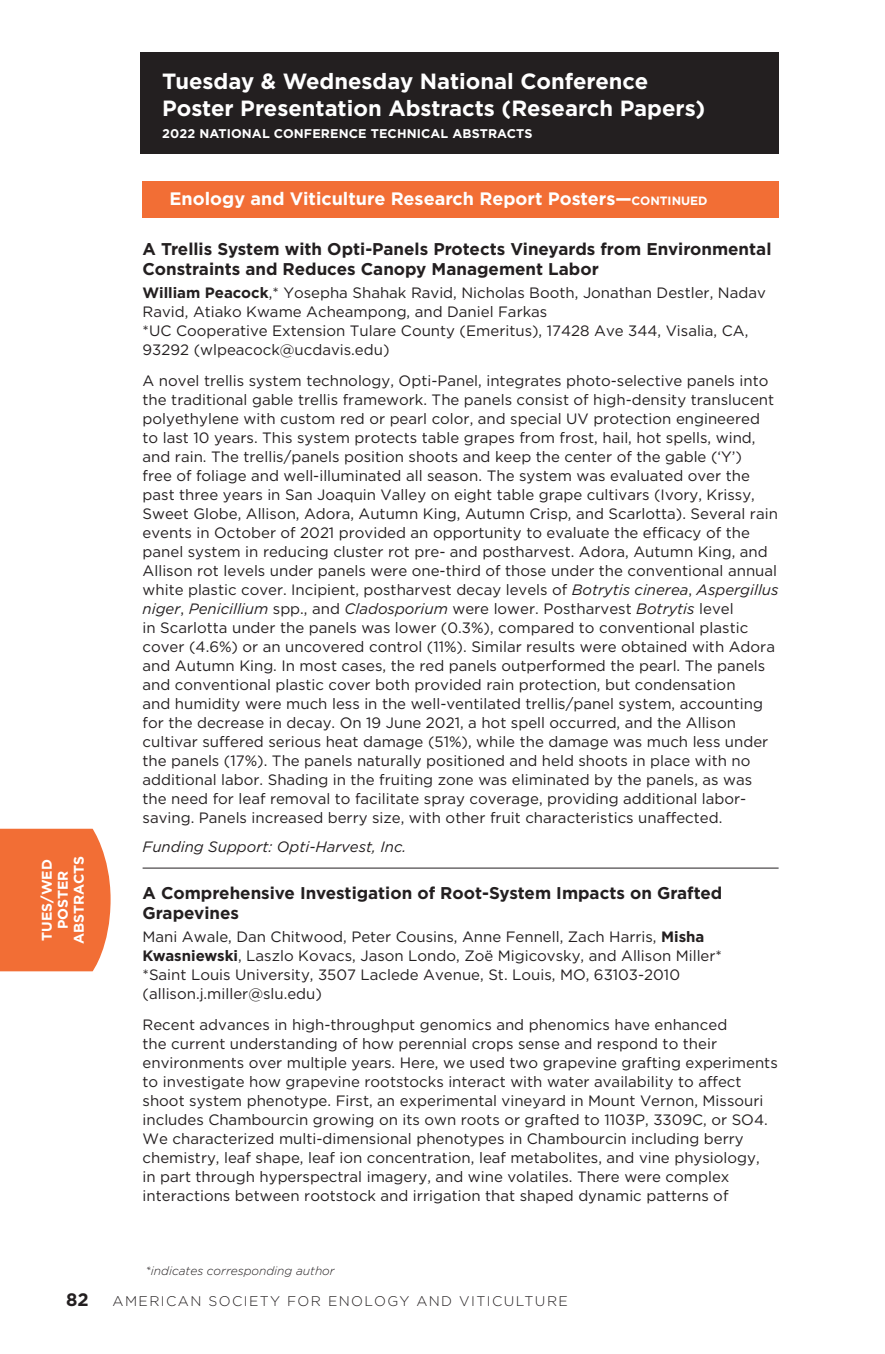
<style>
.page{position:relative;width:885px;height:1354px;background:#fff}
.page>*{position:absolute;margin:0;border:0;box-sizing:border-box;transform-origin:0 0}
.t1{font:700 22px/26.4px "Gotham HTF";color:#fff}
.t2{font:700 18px "Gotham HTF";color:#fff}
.t3{font:700 18px "Gotham HTF";color:#231f20}
.Title-1{font:700 17px/20px "Gotham HTF";color:#231f20}
.body_text{font:15px/19px "Gotham HTF";color:#231f20}
.author-info{font:15px/19px "Gotham HTF";color:#231f20}
.author-info_copy{font:15px/19px "Gotham HTF";color:#231f20}
.Funding{font:italic 15px "Gotham HTF";color:#231f20}
.t4{font:300 14px "Gotham HTF";letter-spacing:.1em;color:#231f20}
.t5{font:700 14px/16px "Gotham HTF";color:#fff;text-align:center}
.t6{font:700 12.6px "Gotham HTF";letter-spacing:.01em;color:#fff}
.t7{font:italic 300 12px "Gotham HTF";color:#231f20}
.s1{font-size:12px}
.s2{font-weight:700}
.s3{font-style:italic}
</style>
<div class="page">
<div style="left:140px;top:53px;width:639px;height:101px;background:#231f20"></div>
<div style="left:143px;top:182px;width:636px;height:36px;background:#f26e35"></div>
<hr style="left:143px;top:867px;width:636px;height:1px;background:#231f20">
<div style="left:0;top:829px;width:111px;height:142px;background:#f26e35"></div>
<p class="t5" style="left:38px;top:944px;width:89px;rotate:-90deg">TUES/WED<br>POSTER<br>ABSTRACTS</p>
<h1 class="t1" style="left:162px;top:68px;width:544px">Tuesday &amp; Wednesday National Conference<br>Poster Presentation Abstracts (Research Papers)</h1>
<p class="t6" style="left:162px;top:126px;width:372px">2022 NATIONAL CONFERENCE TECHNICAL ABSTRACTS</p>
<p class="t2" style="left:170px;top:188px;width:540px">Enology and Viticulture Research Report Posters—<span class="s1">CONTINUED</span></p>
<p class="Title-1" style="left:143px;top:238px;width:630px">A Trellis System with Opti-Panels Protects Vineyards from Environmental<br>Constraints and Reduces Canopy Management Labor</p>
<p class="author-info" style="left:143px;top:283px;width:625px"><span class="s2">William Peacock</span>,* Yosepha Shahak Ravid, Nicholas Booth, Jonathan Destler, Nadav<br>Ravid, Atiako Kwame Acheampong, and Daniel Farkas</p>
<p class="author-info_copy" style="left:143px;top:321px;width:607px">*UC Cooperative Extension Tulare County (Emeritus), 17428 Ave 344, Visalia, CA,<br>93292 (wlpeacock@ucdavis.edu)</p>
<p class="body_text" style="left:143px;top:370px;width:637px">A novel trellis system technology, Opti-Panel, integrates photo-selective panels into the traditional gable trellis framework. The panels consist of high-density translucent polyethylene with custom red or pearl color, and special UV protection engineered to last 10 years. This system protects table grapes from frost, hail, hot spells, wind, and rain. The trellis/panels position shoots and keep the center of the gable (‘Y’)<br>free of foliage and well-illuminated all season. The system was evaluated over the past three years in San Joaquin Valley on eight table grape cultivars (Ivory, Krissy, Sweet Globe, Allison, Adora, Autumn King, Autumn Crisp, and Scarlotta). Several rain events in October of 2021 provided an opportunity to evaluate the efficacy of the panel system in reducing cluster rot pre- and postharvest. Adora, Autumn King, and Allison rot levels under panels were one-third of those under the conventional annual white plastic cover. Incipient, postharvest decay levels of <span class="s3">Botrytis cinerea</span>, <span class="s3">Aspergillus niger</span>, <span class="s3">Penicillium</span> spp., and <span class="s3">Cladosporium</span> were lower. Postharvest <span class="s3">Botrytis</span> level<br>in Scarlotta under the panels was lower (0.3%), compared to conventional plastic cover (4.6%) or an uncovered control (11%). Similar results were obtained with Adora and Autumn King. In most cases, the red panels outperformed the pearl. The panels and conventional plastic cover both provided rain protection, but condensation<br>and humidity were much less in the well-ventilated trellis/panel system, accounting for the decrease in decay. On 19 June 2021, a hot spell occurred, and the Allison cultivar suffered serious heat damage (51%), while the damage was much less under the panels (17%). The panels naturally positioned and held shoots in place with no additional labor. Shading in the fruiting zone was eliminated by the panels, as was the need for leaf removal to facilitate spray coverage, providing additional labor&shy;saving. Panels increased berry size, with other fruit characteristics unaffected.</p>
<p class="Funding" style="left:143px;top:838px;width:265px">Funding Support: Opti-Harvest, Inc.</p>
<p class="Title-1" style="left:143px;top:882px;width:581px">A Comprehensive Investigation of Root-System Impacts on Grafted<br>Grapevines</p>
<p class="author-info" style="left:143px;top:927px;width:581px">Mani Awale, Dan Chitwood, Peter Cousins, Anne Fennell, Zach Harris, <span class="s2">Misha<br>Kwasniewski</span>, Laszlo Kovacs, Jason Londo, Zoë Migicovsky, and Allison Miller*</p>
<p class="author-info_copy" style="left:143px;top:965px;width:539px">*Saint Louis University, 3507 Laclede Avenue, St. Louis, MO, 63103-2010 (allison.j.miller@slu.edu)</p>
<p class="body_text" style="left:143px;top:1015px;width:637px">Recent advances in high-throughput genomics and phenomics have enhanced<br>the current understanding of how perennial crops sense and respond to their environments over multiple years. Here, we used two grapevine grafting experiments to investigate how grapevine rootstocks interact with water availability to affect shoot system phenotype. First, an experimental vineyard in Mount Vernon, Missouri includes Chambourcin growing on its own roots or grafted to 1103P, 3309C, or SO4.<br>We characterized multi-dimensional phenotypes in Chambourcin including berry chemistry, leaf shape, leaf ion concentration, leaf metabolites, and vine physiology,<br>in part through hyperspectral imagery, and wine volatiles. There were complex interactions between rootstock and irrigation that shaped dynamic patterns of</p>
<p class="t7" style="left:146px;top:1264px;width:191px">*indicates corresponding author</p>
<p class="t3" style="left:66px;top:1289px;width:24px">82</p>
<p class="t4" style="left:113px;top:1294px;width:457px">AMERICAN SOCIETY FOR ENOLOGY AND VITICULTURE</p>
</div>
